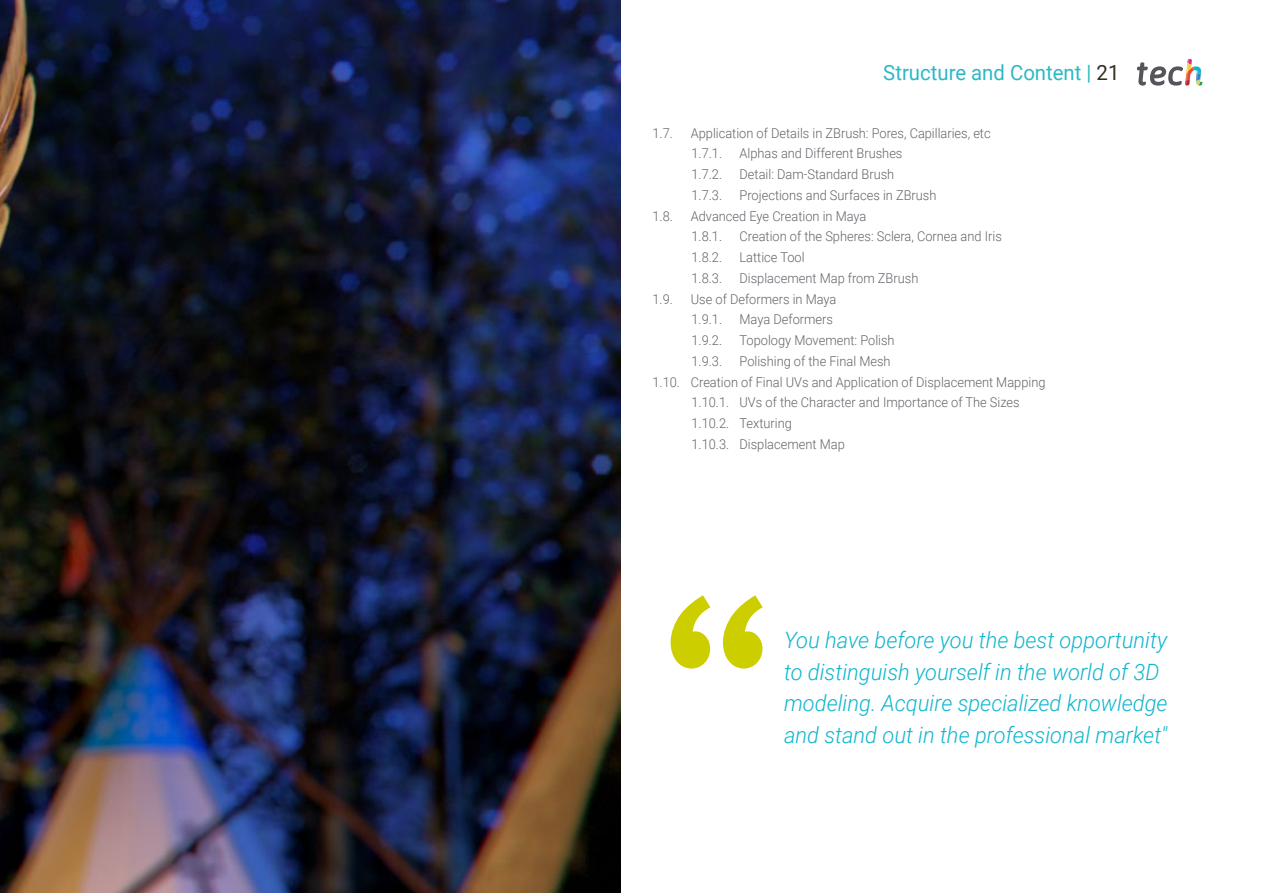
<style>
.page{position:relative;width:1263px;height:893px;background:#fff}
.page>*{position:absolute;margin:0;border:0;box-sizing:border-box;transform-origin:0 0}
.t1{font:italic 300 22.5px/31.5px "Roboto";color:#0fb6cf}
.t2{font:21px "Roboto";color:#2db8c5}
.t3{font:300 13.5px/20.7px "Roboto";color:#61646a;scale:.95 1}
.s1{color:#312e20}
</style>
<div class="page">
<img style="left:0;top:0;width:621px;height:893px">
<svg style="left:671px;top:595px;width:92px;height:73px"></svg>
<svg style="left:1137px;top:59px;width:65px;height:27px"></svg>
<h2 class="t2" style="left:883px;top:57px;width:238px">Structure and Content | <span class="s1">21</span></h2>
<p class="t3" style="left:652px;top:122px;width:23px">1.7.</p>
<p class="t3" style="left:691px;top:122px;width:317px">Application of Details in ZBrush: Pores, Capillaries, etc<br>1.7.1.</p>
<p class="t3" style="left:739px;top:143px;width:173px">Alphas and Different Brushes</p>
<p class="t3" style="left:691px;top:164px;width:34px">1.7.2.</p>
<p class="t3" style="left:739px;top:164px;width:164px">Detail: Dam-Standard Brush</p>
<p class="t3" style="left:691px;top:184px;width:34px">1.7.3.</p>
<p class="t3" style="left:739px;top:184px;width:209px">Projections and Surfaces in ZBrush</p>
<p class="t3" style="left:652px;top:205px;width:23px">1.8.</p>
<p class="t3" style="left:691px;top:205px;width:186px">Advanced Eye Creation in Maya<br>1.8.1.</p>
<p class="t3" style="left:739px;top:226px;width:278px">Creation of the Spheres: Sclera, Cornea and Iris</p>
<p class="t3" style="left:691px;top:247px;width:34px">1.8.2.</p>
<p class="t3" style="left:739px;top:247px;width:70px">Lattice Tool</p>
<p class="t3" style="left:691px;top:267px;width:34px">1.8.3.</p>
<p class="t3" style="left:739px;top:267px;width:190px">Displacement Map from ZBrush</p>
<p class="t3" style="left:652px;top:288px;width:23px">1.9.</p>
<p class="t3" style="left:691px;top:288px;width:155px">Use of Deformers in Maya<br>1.9.1.</p>
<p class="t3" style="left:739px;top:309px;width:100px">Maya Deformers</p>
<p class="t3" style="left:691px;top:330px;width:34px">1.9.2.</p>
<p class="t3" style="left:739px;top:330px;width:165px">Topology Movement: Polish</p>
<p class="t3" style="left:691px;top:350px;width:34px">1.9.3.</p>
<p class="t3" style="left:739px;top:350px;width:161px">Polishing of the Final Mesh</p>
<p class="t3" style="left:652px;top:371px;width:415px">1.10. Creation of Final UVs and Application of Displacement Mapping</p>
<p class="t3" style="left:691px;top:392px;width:347px">1.10.1. UVs of the Character and Importance of The Sizes</p>
<p class="t3" style="left:691px;top:413px;width:107px">1.10.2. Texturing</p>
<p class="t3" style="left:691px;top:433px;width:163px">1.10.3. Displacement Map</p>
<h1 class="t1" style="left:784px;top:623px;width:385px">You have before you the best opportunity to distinguish yourself in the world of 3D modeling. Acquire specialized knowledge and stand out in the professional market"</h1>
</div>
